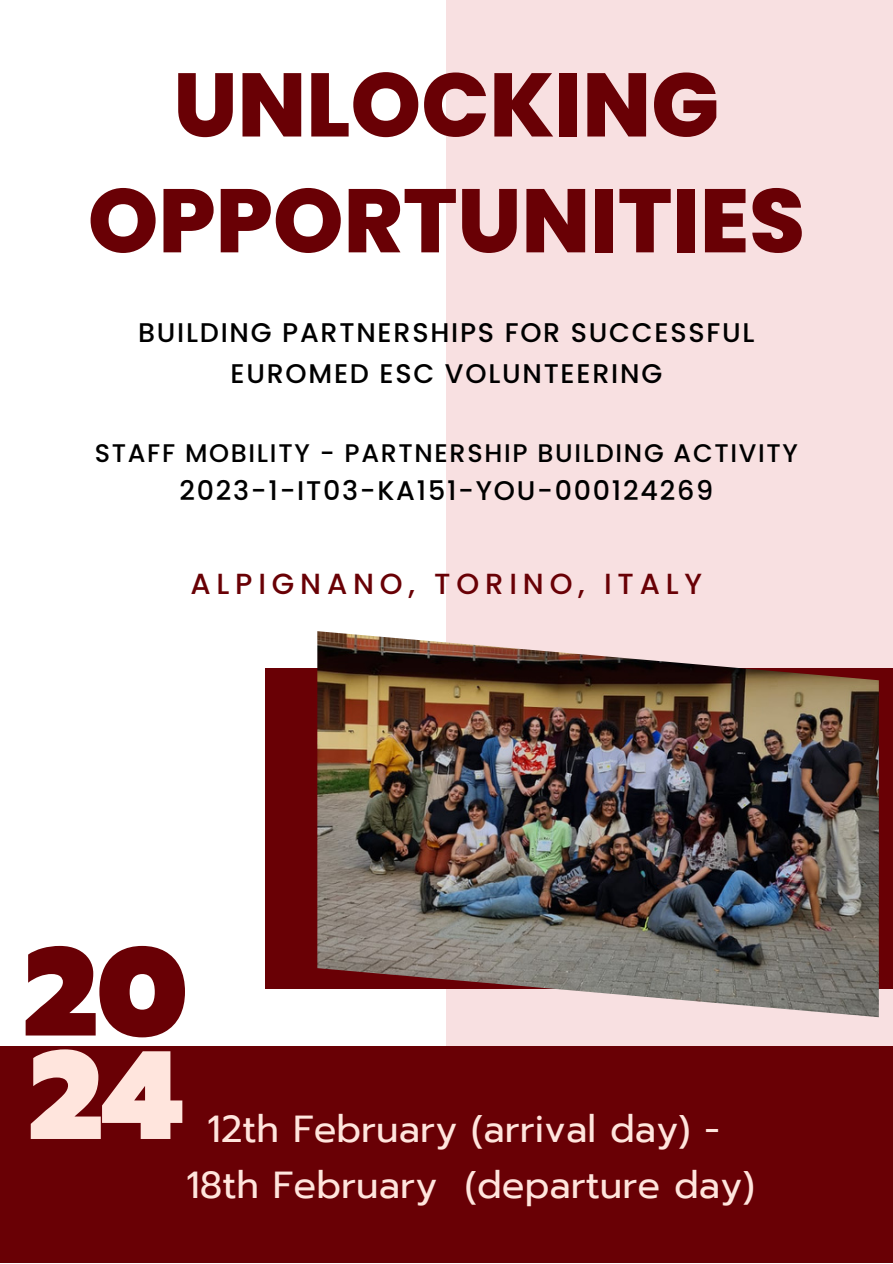
<style>
.page{position:relative;width:893px;height:1264px;background:#fff}
.page>*{position:absolute;margin:0;border:0;box-sizing:border-box;transform-origin:0 0}
.t1{font:900 125.4px/103.4px "Prompt";color:#690005}
.t2{font:800 89.85px/115.8px "Poppins";color:#690005;text-align:center}
.t3{font:37.5px "Prompt";color:#ffe5dd}
.t4{font:500 29.1px "Poppins";letter-spacing:.2em;color:#690005}
.t5{font:500 27px/40.5px "Poppins";letter-spacing:.065em;color:#000;text-align:center}
.t6{font:500 25.5px "Poppins";letter-spacing:.065em;color:#000}
.s1{color:#ffe5dd}
</style>
<div class="page">
<div style="left:446px;top:0;width:446px;height:1262px;background:#f8e0e1"></div>
<div style="left:0;top:1046px;width:892px;height:216px;background:#690005"></div>
<div style="left:265px;top:668px;width:627px;height:320px;background:#690005"></div>
<img style="left:317px;top:631px;width:561px;height:386px">
<p class="t2" style="left:88px;top:47px;width:718px">UNLOCKING<br>OPPORTUNITIES</p>
<p class="t5" style="left:138px;top:312px;width:618px">BUILDING PARTNERSHIPS FOR SUCCESSFUL<br>EUROMED ESC VOLUNTEERING</p>
<p class="t6" style="left:95px;top:435px;width:704px">STAFF MOBILITY - PARTNERSHIP BUILDING ACTIVITY</p>
<p class="t5" style="left:179px;top:470px;width:535px">2023-1-IT03-KA151-YOU-000124269</p>
<p class="t4" style="left:190px;top:564px;width:513px">ALPIGNANO, TORINO, ITALY</p>
<p class="t1" style="left:24px;top:941px;width:165px">20<br><span class="s1">24</span></p>
<p class="t3" style="left:207px;top:1100px;width:514px">12th February (arrival day) -</p>
<p class="t3" style="left:186px;top:1156px;width:570px">18th February (departure day)</p>
</div>
